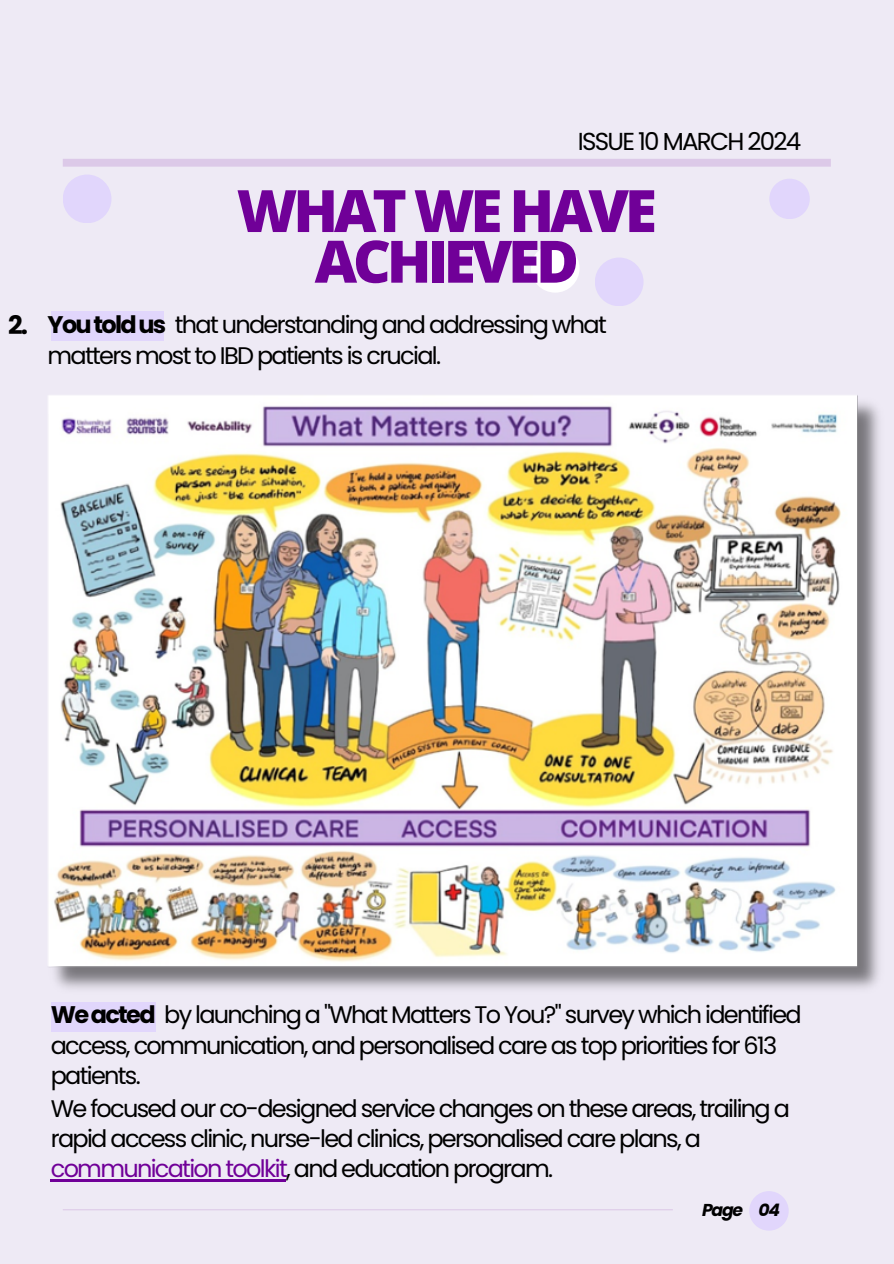
<style>
.page{position:relative;width:894px;height:1264px;background:#fff}
.page>*{position:absolute;margin:0;border:0;box-sizing:border-box;transform-origin:0 0}
.t1{font:800 58.5px/50.7px "Open Sans";letter-spacing:-.07em;color:#700098;text-align:center}
.t2{font:700 25.5px "Poppins";color:#000}
.t3{font:24.6px "Poppins";letter-spacing:-.07em;color:#000}
.t4{font:24px/30.3px "Poppins";letter-spacing:-.07em;color:#000}
.t5{font:italic 700 17.25px "Poppins";letter-spacing:-.07em;color:#000}
.s1{font-weight:700}
.s2{color:#700098}
</style>
<div class="page">
<div style="left:0;top:0;width:893px;height:1263px;background:#eeeaf5"></div>
<div style="left:63px;top:159px;width:767px;height:8px;background:#dcc9e8"></div>
<hr style="left:63px;top:1209px;width:609px;height:1px;background:#700098">
<div style="left:749px;top:1191px;width:39px;height:39px;background:#e1d6fc;border-radius:50%"></div>
<div style="left:769px;top:179px;width:40px;height:40px;background:#e1d6fc;border-radius:50%"></div>
<div style="left:63px;top:174px;width:48px;height:49px;background:#e1d6fc;border-radius:50%"></div>
<img style="left:48px;top:395px;width:831px;height:594px">
<div style="left:51px;top:311px;width:112px;height:29px;background:#e1d6fc"></div>
<div style="left:51px;top:1002px;width:104px;height:29px;background:#e1d6fc"></div>
<hr style="left:51px;top:1179px;width:235px;height:2px;background:#700098">
<div style="left:530px;top:244px;width:49px;height:48px;background:#fff;border-radius:50%"></div>
<div style="left:594px;top:257px;width:49px;height:49px;background:#e1d6fc;border-radius:50%"></div>
<p class="t2" style="left:8px;top:307px;width:21px">2.</p>
<p class="t3" style="left:577px;top:124px;width:225px">ISSUE 10 MARCH 2024</p>
<p class="t1" style="left:236px;top:184px;width:421px">WHAT WE HAVE<br>ACHIEVED</p>
<h4 class="t4" style="left:48px;top:310px;width:560px"><span class="s1">Youtoldus</span> that understanding and addressing what matters most to IBD patients is crucial.</h4>
<p class="t4" style="left:51px;top:999px;width:752px"><span class="s1">Weacted</span> by launching a "What Matters To You?" survey which identified access, communication, and personalised care as top priorities for 613 patients.</p>
<h4 class="t4" style="left:51px;top:1092px;width:740px">We focused our co-designed service changes on these areas, trailing a rapid access clinic, nurse-led clinics, personalised care plans, a <span class="s2">communication toolkit</span>, and education program.</h4>
<h2 class="t5" style="left:701px;top:1197px;width:43px">Page</h2>
<h1 class="t5" style="left:758px;top:1197px;width:23px">04</h1>
</div>
